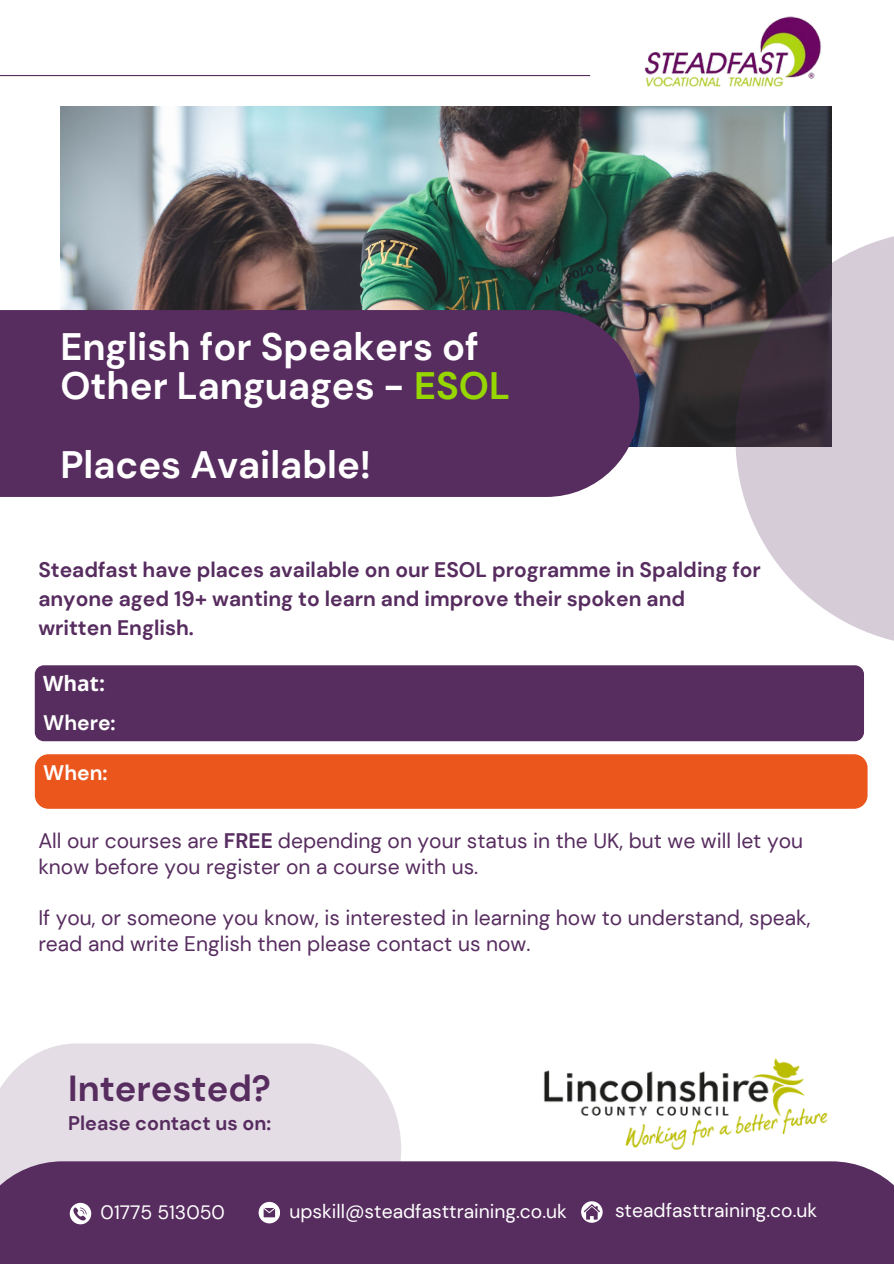
<style>
.page{position:relative;width:894px;height:1264px;background:#fff}
.page>*{position:absolute;margin:0;border:0;box-sizing:border-box;transform-origin:0 0}
.t1{font:700 38.1px/39.3px "DM Sans";color:#fff}
.t2{font:700 36.15px "DM Sans";color:#572c5f}
.t3{font:21px/25.8px "DM Sans";color:#572c5f}
.t4{font:700 21px/29.2px "DM Sans";color:#572c5f}
.t5{font:700 21px/39.3px "DM Sans";color:#fff}
.t6{font:700 19.65px "DM Sans";color:#572c5f}
.t7{font:19.35px "DM Sans";color:#fff}
.s1{color:#97d700}
.s2{font-family:"Open Sans"}
.s3{font-weight:700}
</style>
<div class="page">
<img style="left:60px;top:107px;width:771px;height:340px">
<svg style="left:0;top:1043px;width:401px;height:118px;background:#e5dfe6"></svg>
<div style="left:0;top:1161px;width:893px;height:102px;background:#572c5f"></div>
<svg style="left:258px;top:1201px;width:22px;height:22px"></svg>
<svg style="left:581px;top:1201px;width:21px;height:21px"></svg>
<svg style="left:583px;top:1203px;width:17px;height:16px"></svg>
<svg style="left:70px;top:1202px;width:21px;height:22px"></svg>
<div style="left:0;top:310px;width:639px;height:187px;background:#572c5f"></div>
<svg style="left:735px;top:230px;width:158px;height:411px;background:#a8a0a9"></svg>
<hr style="left:0;top:75px;width:590px;height:1px;background:#572c5f">
<img style="left:644px;top:16px;width:178px;height:71px">
<img style="left:544px;top:1058px;width:284px;height:92px">
<div style="left:35px;top:665px;width:828px;height:76px;background:#572c5f;border-radius:9px"></div>
<div style="left:35px;top:754px;width:832px;height:54px;background:#ea561c;border-radius:14px"></div>
<h2 class="t1" style="left:60px;top:327px;width:451px">English for Speakers of<br>Other Languages - <span class="s1">ESOL</span></h2>
<h2 class="t1" style="left:60px;top:445px;width:312px">Places Available!</h2>
<h1 class="t4" style="left:38px;top:555px;width:723px">Steadfast have places available on our ESOL programme in Spalding for anyone aged 19+ wanting to learn and improve their spoken and written English.</h1>
<p class="t5" style="left:43px;top:664px;width:74px"><span class="s2">What:<br></span>Where:</p>
<p class="t5" style="left:43px;top:753px;width:66px">When:</p>
<h2 class="t3" style="left:38px;top:827px;width:766px">All our courses are <span class="s3">FREE</span> depending on your status in the UK, but we will let you know before you register on a course with us.</h2>
<p class="t3" style="left:38px;top:905px;width:773px">If you, or someone you know, is interested in learning how to understand, speak, read and write English then please contact us now.</p>
<p class="t2" style="left:68px;top:1065px;width:204px">Interested?</p>
<p class="t6" style="left:68px;top:1110px;width:204px">Please contact us on:</p>
<h1 class="t7" style="left:101px;top:1199px;width:126px">01775 513050</h1>
<p class="t7" style="left:614px;top:1197px;width:204px">steadfasttraining.co.uk</p>
<h2 class="t7" style="left:289px;top:1198px;width:279px">upskill@steadfasttraining.co.uk</h2>
</div>
